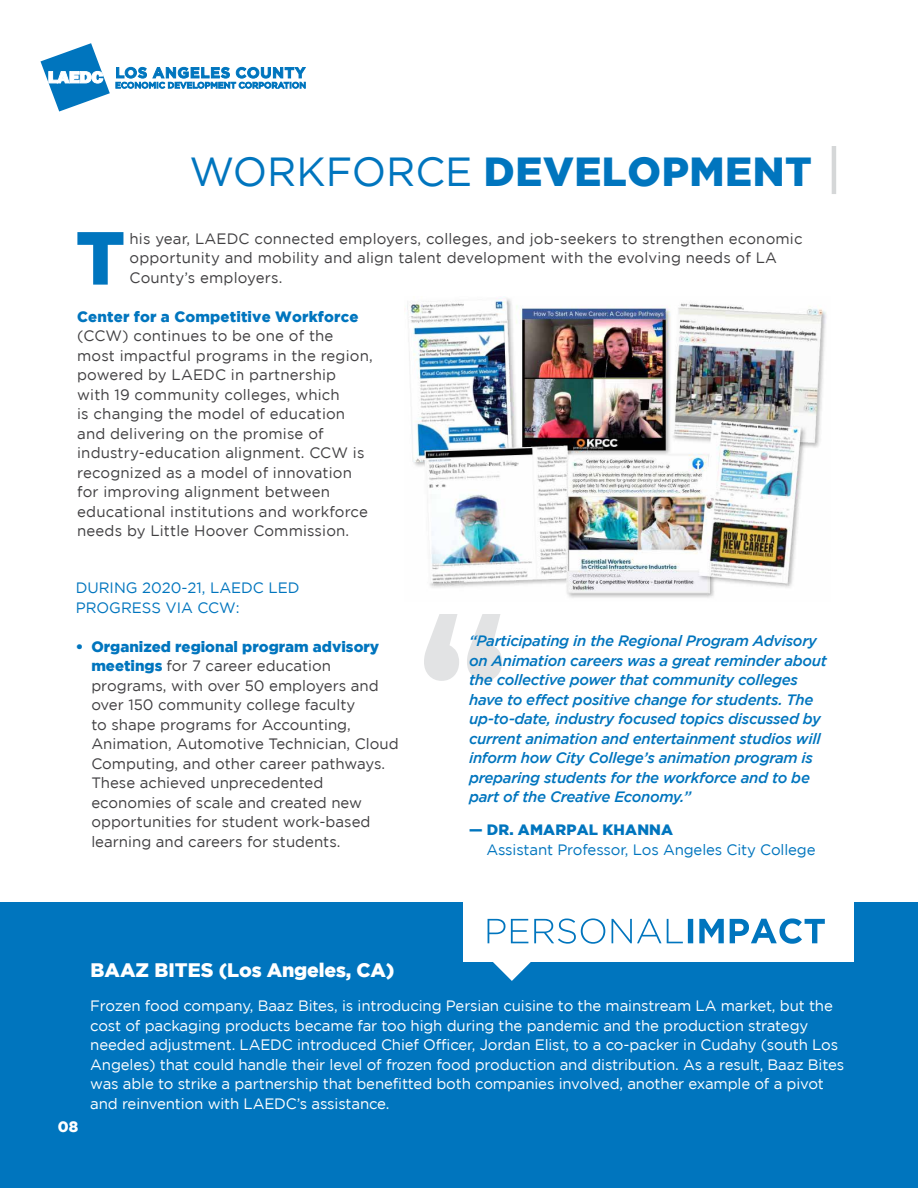
<style>
.page{position:relative;width:918px;height:1188px;background:#fff}
.page>*{position:absolute;margin:0;border:0;box-sizing:border-box;transform-origin:0 0}
.t1{font:900 75px "Gotham";color:#0075be}
.t2{font:900 40.5px "Gotham";letter-spacing:.015em;color:#0075be}
.t3{font:900 19.5px "Gotham";letter-spacing:-.01em;color:#fff}
.t4{font:15px/19.5px "Gotham";letter-spacing:.01em;color:#414042}
.t5{font:15px/19.5px "Gotham";letter-spacing:-.01em;color:#fff}
.t6{font:italic 500 15px/19.5px "Gotham";letter-spacing:-.02em;color:#0075be}
.t7{font:15px/19.5px "Gotham";letter-spacing:-.01em;color:#0075be}
.t8{font:900 15px "Gotham";letter-spacing:.01em;color:#0075be}
.t9{font:900 15px "Gotham";color:#fff}
.s1{font-weight:400}
.s2{font-weight:900;color:#0075be}
</style>
<div class="page">
<div style="left:0;top:1164px;width:918px;height:24px;background:#0075be"></div>
<div style="left:0;top:903px;width:918px;height:273px;background:#0075be"></div>
<svg style="left:40px;top:43px;width:70px;height:69px"></svg>
<svg style="left:116px;top:67px;width:190px;height:22px"></svg>
<svg style="left:424px;top:614px;width:78px;height:67px"></svg>
<img style="left:407px;top:298px;width:419px;height:300px">
<hr style="left:832px;top:146px;width:4px;height:48px;background:#d5d7d8">
<div style="left:463px;top:894px;width:391px;height:68px;background:#fff"></div>
<svg style="left:488px;top:918px;width:337px;height:63px"></svg>
<h2 class="t2" style="left:190px;top:148px;width:624px"><span class="s1">WORKFORCE</span> DEVELOPMENT</h2>
<h1 class="t1" style="left:76px;top:215px;width:51px">T</h1>
<p class="t4" style="left:130px;top:229px;width:675px">his year, LAEDC connected employers, colleges, and job-seekers to strengthen economic opportunity and mobility and align talent development with the evolving needs of LA<br>County’s employers.</p>
<p class="t8" style="left:77px;top:308px;width:283px">Center for a Competitive Workforce</p>
<p class="t4" style="left:77px;top:326px;width:297px">(CCW) continues to be one of the most impactful programs in the region, powered by LAEDC in partnership<br>with 19 community colleges, which<br>is changing the model of education and delivering on the promise of industry-education alignment. CCW is recognized as a model of innovation for improving alignment between educational institutions and workforce needs by Little Hoover Commission.</p>
<p class="t7" style="left:76px;top:578px;width:225px">DURING 2020-21, LAEDC LED<br>PROGRESS VIA CCW:</p>
<p class="t4" style="left:91px;top:636px;width:309px;text-indent:-16px"><span class="s2">• Organized regional program advisory meetings</span> for 7 career education programs, with over 50 employers and over 150 community college faculty<br>to shape programs for Accounting, Animation, Automotive Technician, Cloud Computing, and other career pathways.<br>These achieved unprecedented economies of scale and created new opportunities for student work-based learning and careers for students.</p>
<p class="t6" style="left:469px;top:631px;width:360px">“Participating in the Regional Program Advisory on Animation careers was a great reminder about the collective power that community colleges have to effect positive change for students. The up-to-date, industry focused topics discussed by current animation and entertainment studios will inform how City College’s animation program is preparing students for the workforce and to be part of the Creative Economy.”</p>
<p class="t8" style="left:469px;top:821px;width:206px">— DR. AMARPAL KHANNA</p>
<p class="t7" style="left:486px;top:839px;width:331px">Assistant Professor, Los Angeles City College</p>
<p class="t9" style="left:58px;top:1118px;width:22px">08</p>
<h3 class="t3" style="left:90px;top:958px;width:306px">BAAZ BITES (Los Angeles, CA)</h3>
<p class="t5" style="left:90px;top:996px;width:755px">Frozen food company, Baaz Bites, is introducing Persian cuisine to the mainstream LA market, but the cost of packaging products became far too high during the pandemic and the production strategy needed adjustment. LAEDC introduced Chief Officer, Jordan Elist, to a co-packer in Cudahy (south Los Angeles) that could handle their level of frozen food production and distribution. As a result, Baaz Bites was able to strike a partnership that benefitted both companies involved, another example of a pivot and reinvention with LAEDC’s assistance.</p>
</div>
